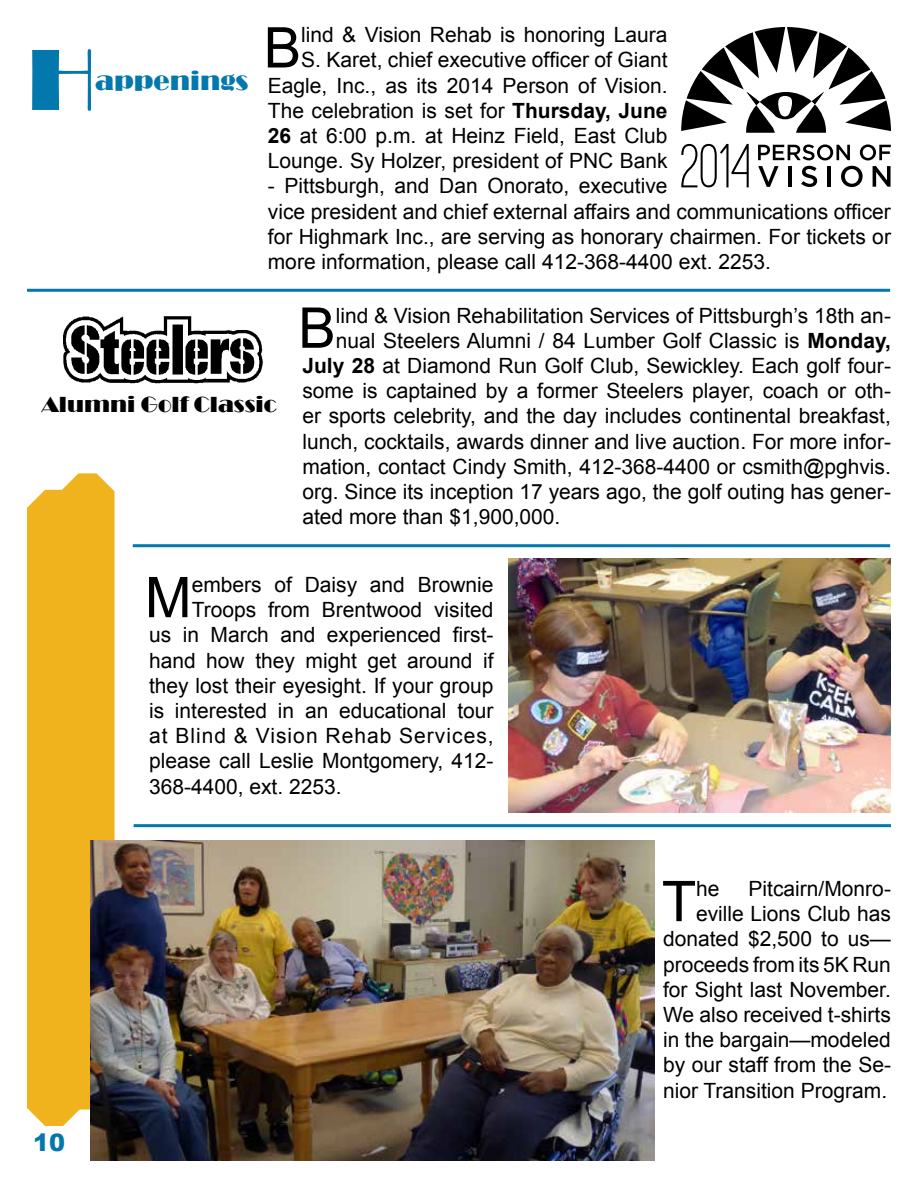
<style>
.page{position:relative;width:918px;height:1188px;background:#fff}
.page>*{position:absolute;margin:0;border:0;box-sizing:border-box;transform-origin:0 0}
.t1{font:90px "Broadway";color:#0378ad}
.Paragraph_Style_text{font:56.25px "Arial";color:#000}
.t2{font:27px "Broadway";color:#0378ad}
.Paragraph_Style_text-2{font:900 24px "Arial";color:#0378ad}
.t3{font:22.5px "Broadway";color:#000}
.Paragraph_Style_text-3{font:21px/25.2px "Arial";color:#000;text-align:right}
.Paragraph_Style_text-4{font:21px "Arial";letter-spacing:.05em;color:#000}
.s1{font-weight:700}
</style>
<div class="page">
<div style="left:27px;top:473px;width:88px;height:653px;background:#f0b31d"></div>
<hr style="left:133px;top:544px;width:757px;height:3px;background:#0378ad">
<hr style="left:27px;top:289px;width:863px;height:3px;background:#0378ad">
<svg style="left:681px;top:27px;width:210px;height:106px"></svg>
<svg style="left:758px;top:144px;width:92px;height:16px"></svg>
<svg style="left:860px;top:144px;width:31px;height:16px"></svg>
<svg style="left:758px;top:166px;width:21px;height:21px"></svg>
<hr style="left:788px;top:166px;width:3px;height:21px;background:#000">
<svg style="left:801px;top:166px;width:16px;height:21px"></svg>
<hr style="left:827px;top:166px;width:4px;height:21px;background:#000">
<svg style="left:841px;top:166px;width:22px;height:21px"></svg>
<svg style="left:873px;top:166px;width:18px;height:21px"></svg>
<svg style="left:681px;top:144px;width:68px;height:43px"></svg>
<img style="left:63px;top:316px;width:200px;height:68px">
<img style="left:508px;top:559px;width:382px;height:254px">
<hr style="left:134px;top:824px;width:757px;height:3px;background:#0378ad">
<img style="left:91px;top:840px;width:563px;height:321px">
<p class="Paragraph_Style_text-3" style="left:268px;top:23px;width:401px">lind &amp; Vision Rehab is honoring Laura<br>S. Karet, chief executive officer of Giant Eagle, Inc., as its 2014 Person of Vision.<br>The celebration is set for <span class="s1">Thursday, June 26</span> at 6:00 p.m. at Heinz Field, East Club Lounge. Sy Holzer, president of PNC Bank</p>
<p class="Paragraph_Style_text-3" style="left:268px;top:174px;width:625px;text-align:left">- Pittsburgh, and Dan Onorato, executive<br>vice president and chief external affairs and communications officer for Highmark Inc., are serving as honorary chairmen. For tickets or more information, please call 412-368-4400 ext. 2253.</p>
<p class="Paragraph_Style_text" style="left:298px;top:291px;width:39px">B</p>
<p class="Paragraph_Style_text-3" style="left:336px;top:303px;width:557px">lind &amp; Vision Rehabilitation Services of Pittsburgh’s 18th an-</p>
<p class="Paragraph_Style_text" style="left:264px;top:11px;width:39px">B</p>
<p class="t1" style="left:27px;top:28px;width:70px">H</p>
<p class="t2" style="left:95px;top:66px;width:155px">appenings</p>
<p class="Paragraph_Style_text-3" style="left:336px;top:328px;width:557px">nual Steelers Alumni / 84 Lumber Golf Classic is <span class="s1">Monday,</span></p>
<p class="Paragraph_Style_text-3" style="left:302px;top:353px;width:590px"><span class="s1">July 28</span> at Diamond Run Golf Club, Sewickley. Each golf four-</p>
<p class="Paragraph_Style_text-3" style="left:302px;top:378px;width:590px">some is captained by a former Steelers player, coach or oth-</p>
<p class="Paragraph_Style_text-3" style="left:302px;top:404px;width:590px">er sports celebrity, and the day includes continental breakfast,</p>
<p class="Paragraph_Style_text-3" style="left:302px;top:429px;width:590px">lunch, cocktails, awards dinner and live auction. For more infor-</p>
<p class="Paragraph_Style_text-3" style="left:302px;top:454px;width:590px">mation, contact Cindy Smith, 412-368-4400 or csmith@pghvis.</p>
<p class="Paragraph_Style_text-3" style="left:302px;top:479px;width:590px">org. Since its inception 17 years ago, the golf outing has gener-</p>
<p class="Paragraph_Style_text-3" style="left:302px;top:504px;width:260px">ated more than $1,900,000.</p>
<p class="t3" style="left:41px;top:392px;width:236px">Alumni Golf Classic</p>
<p class="Paragraph_Style_text" style="left:145px;top:561px;width:48px">M</p>
<p class="Paragraph_Style_text-3" style="left:192px;top:572px;width:303px">embers of Daisy and Brownie</p>
<p class="Paragraph_Style_text-3" style="left:192px;top:597px;width:303px">Troops from Brentwood visited</p>
<p class="Paragraph_Style_text-3" style="left:149px;top:623px;width:346px">us in March and experienced first-</p>
<p class="Paragraph_Style_text-3" style="left:149px;top:648px;width:346px">hand how they might get around if</p>
<p class="Paragraph_Style_text-3" style="left:149px;top:673px;width:346px">they lost their eyesight. If your group</p>
<p class="Paragraph_Style_text-3" style="left:149px;top:698px;width:346px">is interested in an educational tour</p>
<p class="Paragraph_Style_text-4" style="left:149px;top:722px;width:346px">at Blind &amp; Vision Rehab Services,</p>
<p class="Paragraph_Style_text-3" style="left:149px;top:749px;width:346px">please call Leslie Montgomery, 412-</p>
<p class="Paragraph_Style_text-3" style="left:149px;top:774px;width:194px">368-4400, ext. 2253.</p>
<p class="Paragraph_Style_text-2" style="left:33px;top:1125px;width:34px">10</p>
<p class="Paragraph_Style_text-3" style="left:663px;top:876px;width:229px">Pitcairn/Monro-<br>eville Lions Club has donated $2,500 to us— proceeds from its 5K Run for Sight last November.<br>We also received t-shirts in the bargain—modeled by our staff from the Se&shy;nior Transition Program.</p>
<p class="Paragraph_Style_text" style="left:662px;top:865px;width:36px">T</p>
<p class="Paragraph_Style_text-3" style="left:696px;top:876px;width:25px">he</p>
</div>
